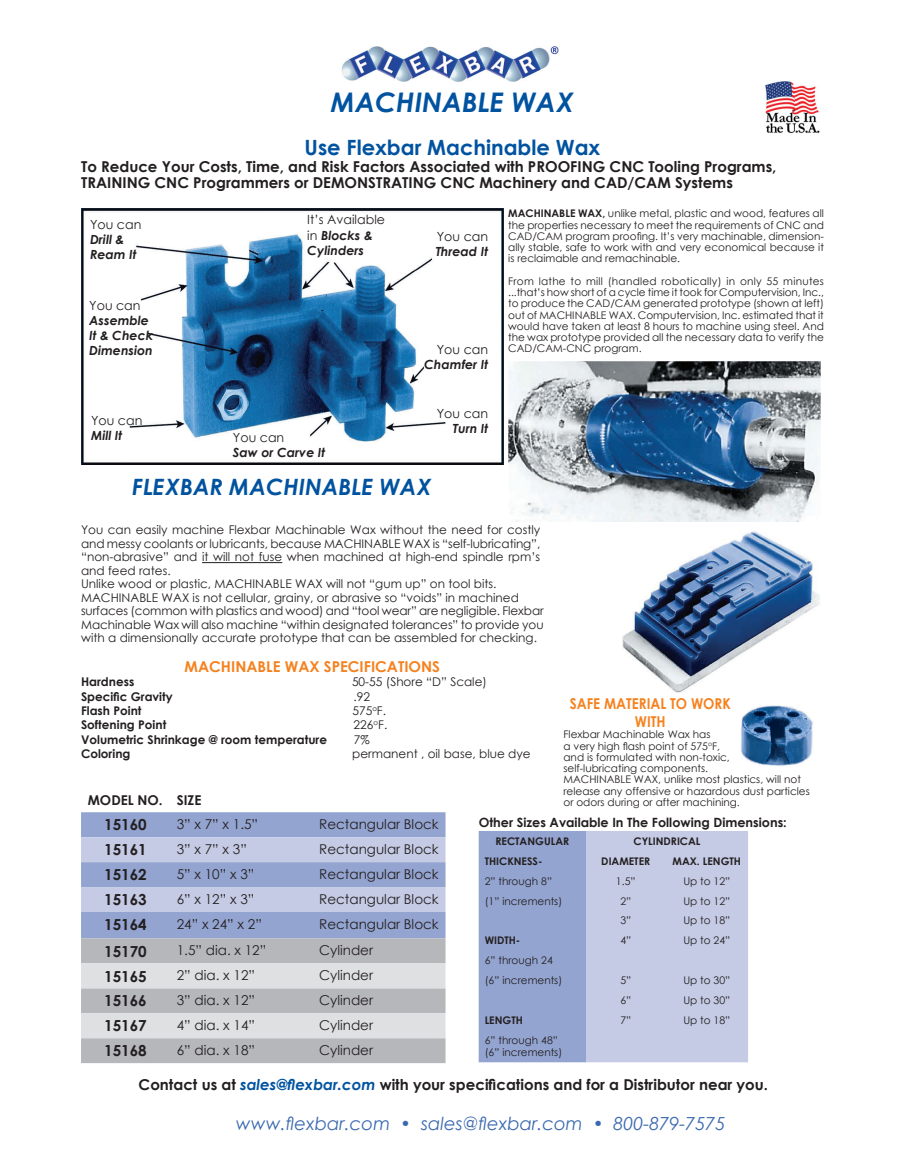
<style>
.page{position:relative;width:905px;height:1175px;background:#fff}
.page>*{position:absolute;margin:0;border:0;box-sizing:border-box;transform-origin:0 0}
.t1{font:italic 700 27px "Century Gothic";color:#0153a0}
.t2{font:italic 700 22.5px "Century Gothic";color:#0153a0}
.t3{font:700 21px "Century Gothic";color:#0153a0}
.t4{font:italic 18px "Century Gothic";color:#3b69af}
.t5{font:700 15.15px "Century Gothic";color:#231f20}
.t6{font:700 15px/16.5px "Century Gothic";color:#231f20}
.t7{font:700 15px "Century Gothic";color:#f58220}
.t8{font:700 15px/18px "Century Gothic";color:#f58220;text-align:center;scale:.9 1}
.t9{font:13.5px "Century Gothic";color:#231f20}
.t10{font:700 13.5px "Century Gothic";color:#231f20}
.t11{font:700 12.75px "Century Gothic";color:#231f20}
.t12{font:italic 700 12.6px/15.1px "Century Gothic";color:#231f20}
.t13{font:12.6px "Century Gothic";color:#231f20}
.t14{font:12px/13.5px "Century Gothic";color:#231f20;text-align:justify}
.t15{font:700 12px "Century Gothic";color:#231f20}
.t16{font:10.5px/11.2px "Century Gothic";color:#231f20;text-align:justify}
.t17{font:700 10.5px "Century Gothic";color:#231f20}
.t18{font:10.5px "Century Gothic";letter-spacing:.02em;color:#231f20}
.s1{font-weight:400;font-style:normal}
.s2{font-weight:700}
.s3{font-style:italic;color:#0153a0}
</style>
<div class="page">
<img style="left:341px;top:46px;width:218px;height:35px">
<img style="left:765px;top:81px;width:55px;height:53px">
<img style="left:741px;top:705px;width:72px;height:61px">
<img style="left:622px;top:531px;width:198px;height:162px">
<hr style="left:202px;top:562px;width:80px;height:1px;background:#231f20">
<img style="left:508px;top:361px;width:312px;height:160px">
<img style="left:81px;top:208px;width:422px;height:256px">
<div style="left:81px;top:812px;width:364px;height:126px;background:#94a4d0"></div>
<svg style="left:81px;top:837px;width:364px;height:75px;background:#b5bede"></svg>
<div style="left:81px;top:938px;width:364px;height:125px;background:#b6b7bb"></div>
<svg style="left:81px;top:963px;width:364px;height:75px;background:#d1d2d5"></svg>
<svg style="left:478px;top:831px;width:270px;height:231px;background:#b3bddd"></svg>
<p class="t1" style="left:331px;top:81px;width:244px">MACHINABLE WAX</p>
<p class="t3" style="left:304px;top:131px;width:297px">Use Flexbar Machinable Wax</p>
<p class="t6" style="left:81px;top:157px;width:697px">To Reduce Your Costs, Time, and Risk Factors Associated with PROOFING CNC Tooling Programs,<br>TRAINING CNC Programmers or DEMONSTRATING CNC Machinery and CAD/CAM Systems</p>
<p class="t12" style="left:307px;top:211px;width:79px;line-height:15.6px"><span class="s1">It’s Available in</span> Blocks &amp;<br>Cylinders</p>
<p class="t16" style="left:508px;top:208px;width:317px"><span class="s2">MACHINABLE WAX,</span> unlike metal, plastic and wood, features all the properties necessary to meet the requirements of CNC and CAD/CAM program proofing. It’s very machinable, dimension&shy;ally stable, safe to work with and very economical because it is reclaimable and remachinable.</p>
<p class="t18" style="left:508px;top:274px;width:317px">From lathe to mill (handled robotically) in only 55 minutes</p>
<p class="t16" style="left:508px;top:286px;width:317px">...that’s how short of a cycle time it took for Computervision, Inc., to produce the CAD/CAM generated prototype (shown at left) out of MACHINABLE WAX. Computervision, Inc. estimated that it would have taken at least 8 hours to machine using steel. And the wax prototype provided all the necessary data to verify the CAD/CAM-CNC program.</p>
<p class="t13" style="left:90px;top:216px;width:53px">You can</p>
<p class="t12" style="left:90px;top:231px;width:48px">Drill &amp;<br>Ream It</p>
<p class="t13" style="left:437px;top:227px;width:53px">You can</p>
<p class="t12" style="left:435px;top:243px;width:54px">Thread It</p>
<p class="t13" style="left:89px;top:297px;width:53px">You can</p>
<p class="t12" style="left:89px;top:312px;width:65px">Assemble<br>It &amp; Check<br>Dimension</p>
<p class="t13" style="left:437px;top:340px;width:53px">You can</p>
<p class="t12" style="left:424px;top:356px;width:66px">Chamfer It</p>
<p class="t13" style="left:437px;top:405px;width:53px">You can</p>
<p class="t12" style="left:453px;top:420px;width:37px">Turn It</p>
<p class="t13" style="left:91px;top:411px;width:53px">You can</p>
<p class="t12" style="left:91px;top:427px;width:33px">Mill It</p>
<p class="t13" style="left:233px;top:428px;width:53px">You can</p>
<p class="t12" style="left:233px;top:444px;width:94px">Saw or Carve It</p>
<p class="t2" style="left:132px;top:469px;width:301px">FLEXBAR MACHINABLE WAX</p>
<p class="t14" style="left:81px;top:523px;width:461px">You can easily machine Flexbar Machinable Wax without the need for costly and messy coolants or lubricants, because MACHINABLE WAX is “self-lubricating”, “non-abrasive” and it will not fuse when machined at high-end spindle rpm’s and feed rates.</p>
<p class="t14" style="left:81px;top:577px;width:417px">Unlike wood or plastic, MACHINABLE WAX will not “gum up” on tool bits.</p>
<p class="t14" style="left:81px;top:590px;width:439px">MACHINABLE WAX is not cellular, grainy, or abrasive so “voids” in machined</p>
<p class="t14" style="left:81px;top:604px;width:464px">surfaces (common with plastics and wood) and “tool wear” are negligible. Flexbar Machinable Wax will also machine “within designated tolerances” to provide you with a dimensionally accurate prototype that can be assembled for checking.</p>
<p class="t7" style="left:185px;top:655px;width:257px">MACHINABLE WAX SPECIFICATIONS</p>
<p class="t15" style="left:81px;top:672px;width:55px">Hardness</p>
<p class="t14" style="left:352px;top:675px;width:136px">50-55 (Shore “D” Scale)</p>
<p class="t15" style="left:81px;top:687px;width:93px">Specific Gravity</p>
<p class="t14" style="left:353px;top:689px;width:18px">.92</p>
<p class="t15" style="left:81px;top:701px;width:62px">Flash Point</p>
<p class="t14" style="left:352px;top:703px;width:35px">575<sup>o</sup>F.</p>
<p class="t15" style="left:81px;top:716px;width:87px">Softening Point</p>
<p class="t14" style="left:353px;top:718px;width:35px">226<sup>o</sup>F.</p>
<p class="t15" style="left:81px;top:730px;width:247px">Volumetric Shrinkage @ room temperature</p>
<p class="t14" style="left:354px;top:732px;width:17px">7%</p>
<p class="t15" style="left:81px;top:744px;width:51px">Coloring</p>
<p class="t14" style="left:352px;top:747px;width:180px">permanent , oil base, blue dye</p>
<p class="t8" style="left:569px;top:694px;width:180px">SAFE MATERIAL TO WORK<br>WITH</p>
<p class="t16" style="left:563px;top:729px;width:248px;text-align:left">Flexbar Machinable Wax has<br>a very high flash point of 575<sup>o</sup>F,<br>and is formulated with non-toxic,<br>self-lubricating components.<br>MACHINABLE WAX, unlike most plastics, will not release any offensive or hazardous dust particles or odors during or after machining.</p>
<p class="t10" style="left:88px;top:790px;width:76px">MODEL NO.</p>
<p class="t10" style="left:177px;top:790px;width:26px">SIZE</p>
<p class="t5" style="left:104px;top:813px;width:44px">15160</p>
<p class="t9" style="left:177px;top:814px;width:83px">3” x 7” x 1.5”</p>
<p class="t9" style="left:319px;top:814px;width:121px">Rectangular Block</p>
<p class="t5" style="left:104px;top:838px;width:44px">15161</p>
<p class="t9" style="left:177px;top:839px;width:72px">3” x 7” x 3”</p>
<p class="t9" style="left:319px;top:839px;width:121px">Rectangular Block</p>
<p class="t5" style="left:104px;top:863px;width:44px">15162</p>
<p class="t9" style="left:177px;top:864px;width:79px">5” x 10” x 3”</p>
<p class="t9" style="left:319px;top:864px;width:121px">Rectangular Block</p>
<p class="t5" style="left:104px;top:888px;width:44px">15163</p>
<p class="t9" style="left:177px;top:889px;width:79px">6” x 12” x 3”</p>
<p class="t9" style="left:319px;top:889px;width:121px">Rectangular Block</p>
<p class="t5" style="left:104px;top:913px;width:44px">15164</p>
<p class="t9" style="left:177px;top:914px;width:87px">24” x 24” x 2”</p>
<p class="t9" style="left:319px;top:914px;width:121px">Rectangular Block</p>
<p class="t5" style="left:104px;top:939px;width:44px">15170</p>
<p class="t9" style="left:177px;top:941px;width:91px">1.5” dia. x 12”</p>
<p class="t9" style="left:319px;top:941px;width:56px">Cylinder</p>
<p class="t5" style="left:104px;top:964px;width:44px">15165</p>
<p class="t9" style="left:177px;top:966px;width:80px">2” dia. x 12”</p>
<p class="t9" style="left:319px;top:966px;width:56px">Cylinder</p>
<p class="t5" style="left:104px;top:989px;width:44px">15166</p>
<p class="t9" style="left:177px;top:990px;width:80px">3” dia. x 12”</p>
<p class="t9" style="left:319px;top:990px;width:56px">Cylinder</p>
<p class="t5" style="left:104px;top:1014px;width:44px">15167</p>
<p class="t9" style="left:177px;top:1015px;width:80px">4” dia. x 14”</p>
<p class="t9" style="left:319px;top:1015px;width:56px">Cylinder</p>
<p class="t5" style="left:104px;top:1039px;width:44px">15168</p>
<p class="t9" style="left:177px;top:1040px;width:80px">6” dia. x 18”</p>
<p class="t9" style="left:319px;top:1040px;width:56px">Cylinder</p>
<p class="t11" style="left:478px;top:812px;width:310px">Other Sizes Available In The Following Dimensions:</p>
<p class="t17" style="left:495px;top:833px;width:75px">RECTANGULAR</p>
<p class="t17" style="left:633px;top:833px;width:68px">CYLINDRICAL</p>
<p class="t17" style="left:484px;top:853px;width:59px">THICKNESS-</p>
<p class="t17" style="left:601px;top:853px;width:50px">DIAMETER</p>
<p class="t17" style="left:672px;top:853px;width:70px">MAX. LENGTH</p>
<p class="t16" style="left:484px;top:875px;width:69px">2” through 8”</p>
<p class="t16" style="left:616px;top:875px;width:21px">1.5”</p>
<p class="t16" style="left:683px;top:875px;width:49px">Up to 12”</p>
<p class="t16" style="left:484px;top:895px;width:79px">(1” increments)</p>
<p class="t16" style="left:620px;top:895px;width:12px">2”</p>
<p class="t16" style="left:683px;top:895px;width:49px">Up to 12”</p>
<p class="t16" style="left:620px;top:914px;width:12px">3”</p>
<p class="t16" style="left:683px;top:914px;width:49px">Up to 18”</p>
<p class="t17" style="left:484px;top:932px;width:37px">WIDTH-</p>
<p class="t16" style="left:620px;top:934px;width:12px">4”</p>
<p class="t16" style="left:683px;top:934px;width:49px">Up to 24”</p>
<p class="t16" style="left:484px;top:954px;width:70px">6” through 24</p>
<p class="t16" style="left:484px;top:974px;width:79px">(6” increments)</p>
<p class="t16" style="left:620px;top:974px;width:12px">5”</p>
<p class="t16" style="left:683px;top:974px;width:49px">Up to 30”</p>
<p class="t16" style="left:620px;top:994px;width:12px">6”</p>
<p class="t16" style="left:683px;top:994px;width:49px">Up to 30”</p>
<p class="t17" style="left:484px;top:1012px;width:40px">LENGTH</p>
<p class="t16" style="left:620px;top:1014px;width:12px">7”</p>
<p class="t16" style="left:683px;top:1014px;width:49px">Up to 18”</p>
<p class="t16" style="left:484px;top:1034px;width:75px">6” through 48”</p>
<p class="t16" style="left:484px;top:1046px;width:79px">(6” increments)</p>
<p class="t6" style="left:139px;top:1075px;width:631px">Contact us at <span class="s3">sales@flexbar.com</span> with your specifications and for a Distributor near you.</p>
<p class="t4" style="left:236px;top:1111px;width:491px">www.flexbar.com • sales@flexbar.com • 800-879-7575</p>
</div>
